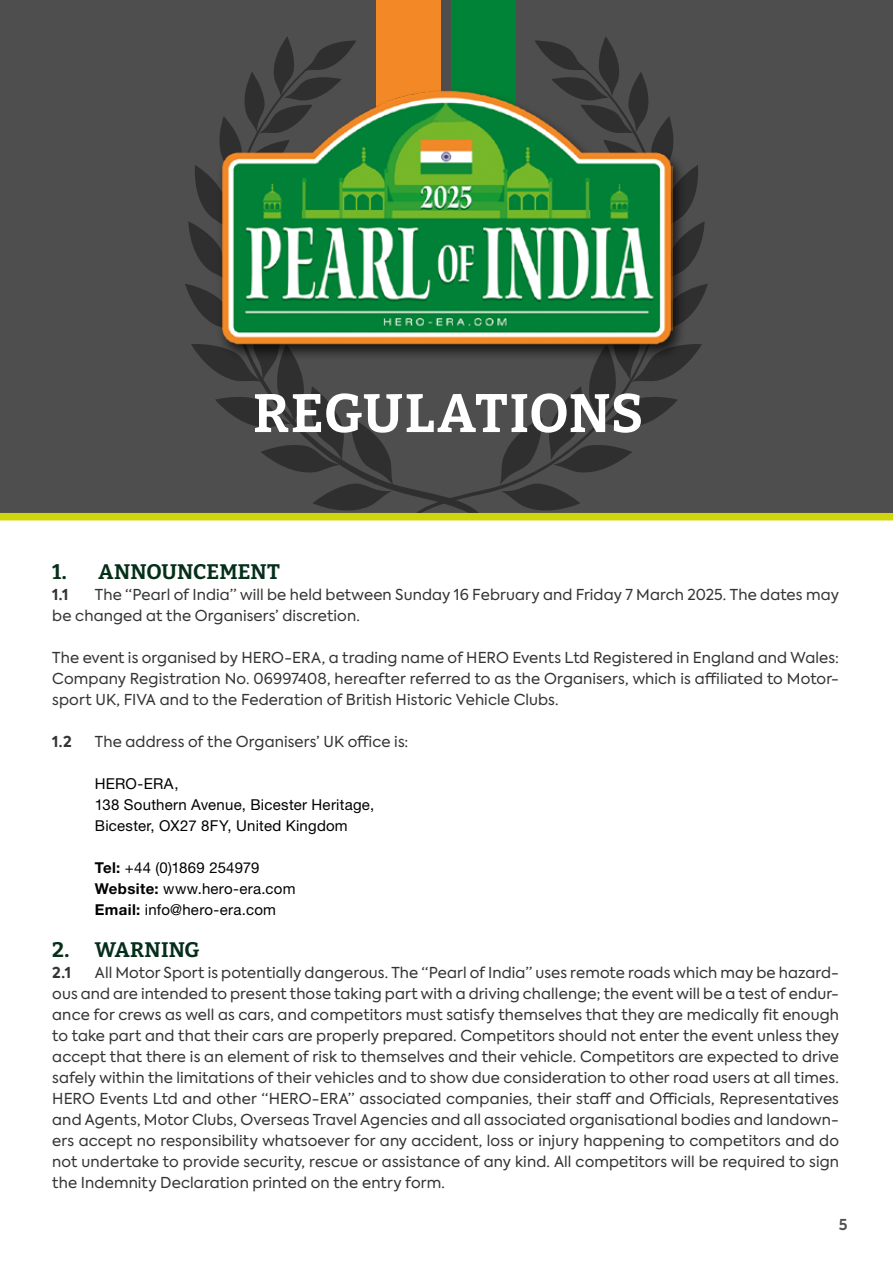
<style>
.page{position:relative;width:893px;height:1263px;background:#fff}
.page>*{position:absolute;margin:0;border:0;box-sizing:border-box;transform-origin:0 0}
.t1{font:700 54px "Bitter";letter-spacing:.005em;color:#fff}
.t2{font:700 21px "Bitter";letter-spacing:.005em;color:#062f1a}
.t3{font:15px/21px "Axiforma";letter-spacing:.005em;color:#353433;text-align:justify}
.t4{font:15px/21px "Helvetica Neue LT Std";letter-spacing:.015em;color:#000}
.t5{font:700 15px "Axiforma";color:#353433}
.t6{font:600 15px "Axiforma";color:#4e4e4e}
.s1{font-weight:700}
</style>
<div class="page">
<div style="left:0;top:0;width:893px;height:517px;background:#4e4e4e"></div>
<svg style="left:535px;top:37px;width:173px;height:329px"></svg>
<svg style="left:488px;top:54px;width:196px;height:457px"></svg>
<svg style="left:185px;top:37px;width:171px;height:332px"></svg>
<svg style="left:212px;top:52px;width:276px;height:461px"></svg>
<div style="left:376px;top:0;width:65px;height:214px;background:#f28926"></div>
<div style="left:451px;top:0;width:65px;height:214px;background:#008237"></div>
<div style="left:216px;top:88px;width:470px;height:274px;background:#000;opacity:.7"></div>
<img style="left:220px;top:89px;width:453px;height:256px">
<div style="left:0;top:513px;width:893px;height:7px;background:#cfd70a"></div>
<h1 class="t1" style="left:253px;top:379px;width:392px">REGULATIONS</h1>
<h2 class="t2" style="left:52px;top:558px;width:229px">1. ANNOUNCEMENT</h2>
<p class="t5" style="left:52px;top:584px;width:18px">1.1</p>
<p class="t3" style="left:52px;top:584px;width:788px;text-indent:43px">The “Pearl of India” will be held between Sunday 16 February and Friday 7 March 2025. The dates may be changed at the Organisers’ discretion.</p>
<p class="t3" style="left:52px;top:647px;width:788px">The event is organised by HERO-ERA, a trading name of HERO Events Ltd Registered in England and Wales:<br>Company Registration No. 06997408, hereafter referred to as the Organisers, which is affiliated to Motor&shy;sport UK, FIVA and to the Federation of British Historic Vehicle Clubs.</p>
<p class="t5" style="left:52px;top:731px;width:21px">1.2</p>
<p class="t3" style="left:95px;top:731px;width:315px">The address of the Organisers’ UK office is:</p>
<p class="t4" style="left:95px;top:773px;width:281px">HERO-ERA,<br>138 Southern Avenue, Bicester Heritage,<br>Bicester, OX27 8FY, United Kingdom</p>
<p class="t4" style="left:95px;top:857px;width:202px"><span class="s1">Tel:</span> +44 (0)1869 254979<br><span class="s1">Website:</span> www.hero-era.com<br><span class="s1">Email:</span> info@hero-era.com</p>
<h2 class="t2" style="left:52px;top:936px;width:149px">2. WARNING</h2>
<p class="t5" style="left:52px;top:962px;width:20px">2.1</p>
<p class="t3" style="left:52px;top:962px;width:788px;text-indent:43px">All Motor Sport is potentially dangerous. The “Pearl of India” uses remote roads which may be hazard&shy;ous and are intended to present those taking part with a driving challenge; the event will be a test of endur&shy;ance for crews as well as cars, and competitors must satisfy themselves that they are medically fit enough to take part and that their cars are properly prepared. Competitors should not enter the event unless they accept that there is an element of risk to themselves and their vehicle. Competitors are expected to drive safely within the limitations of their vehicles and to show due consideration to other road users at all times.<br>HERO Events Ltd and other “HERO-ERA” associated companies, their staff and Officials, Representatives and Agents, Motor Clubs, Overseas Travel Agencies and all associated organisational bodies and landown&shy;ers accept no responsibility whatsoever for any accident, loss or injury happening to competitors and do not undertake to provide security, rescue or assistance of any kind. All competitors will be required to sign the Indemnity Declaration printed on the entry form.</p>
<p class="t6" style="left:839px;top:1214px;width:10px">5</p>
</div>
